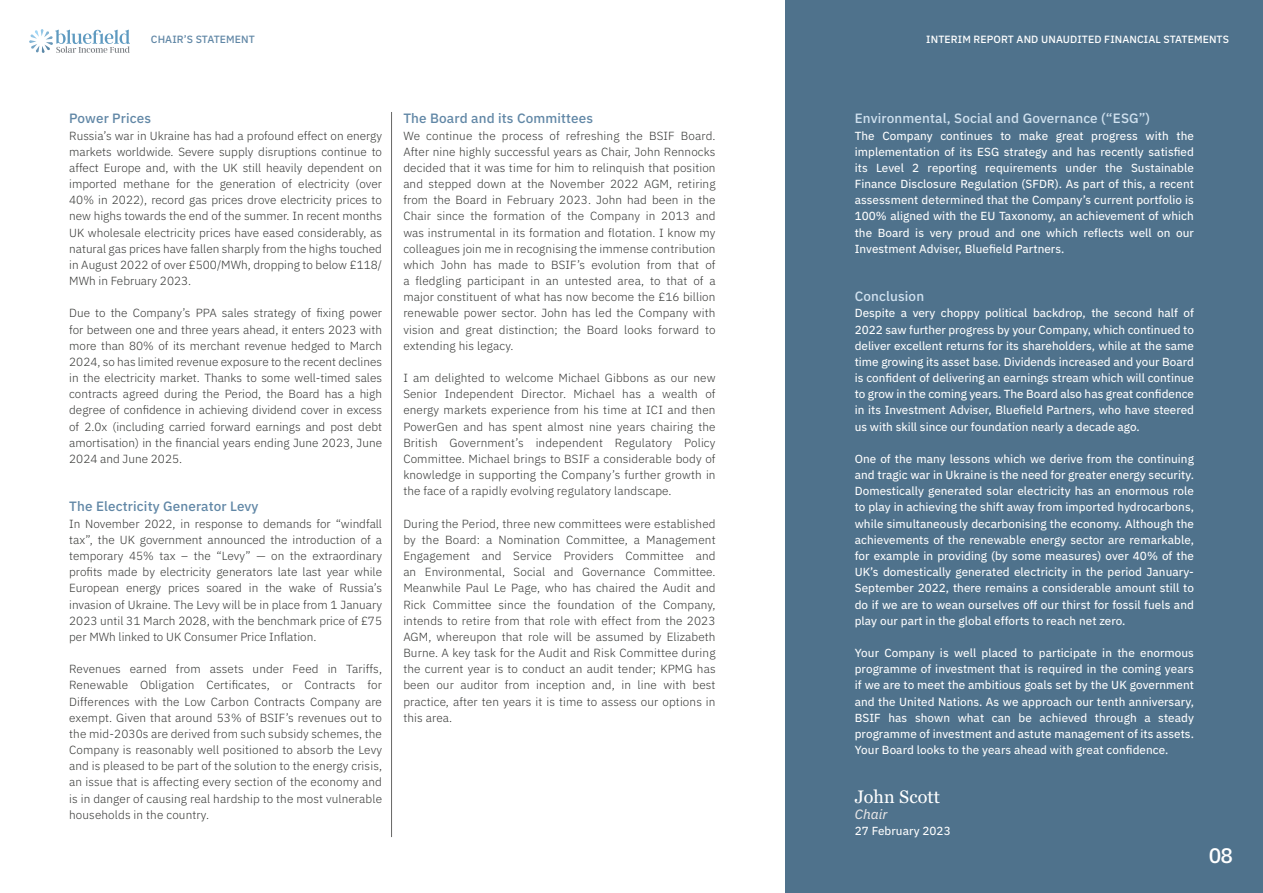
<style>
.page{position:relative;width:1263px;height:893px;background:#fff}
.page>*{position:absolute;margin:0;border:0;box-sizing:border-box;transform-origin:0 0}
.t1{font:500 21px "IBM Plex Sans";color:#fff}
.t2{font:18px "Georgia Pro";letter-spacing:.005em;color:#fff}
.t3{font:500 13.5px "IBM Plex Sans";letter-spacing:.01em;color:#6187a6}
.t4{font:500 13.5px "IBM Plex Sans";letter-spacing:.01em;color:#d0e1ef}
.t5{font:italic 13.5px "IBM Plex Sans Text";letter-spacing:.005em;color:#e5e4e5}
.t6{font:300 11.7px/16.2px "IBM Plex Sans";letter-spacing:.005em;color:#353634;text-align:justify}
.t7{font:11.7px/16.2px "IBM Plex Sans Text";letter-spacing:.005em;color:#fff;text-align:justify}
.t8{font:500 10.5px "IBM Plex Sans";letter-spacing:.01em;color:#fff}
.t9{font:500 10.5px "IBM Plex Sans";letter-spacing:.01em;color:#6187a6}
</style>
<div class="page">
<div style="left:785px;top:0;width:478px;height:893px;background:#4f728c"></div>
<hr style="left:391px;top:112px;width:1px;height:725px;background:#666665">
<svg style="left:29px;top:29px;width:101px;height:24px"></svg>
<p class="t9" style="left:151px;top:31px;width:105px">CHAIR’S STATEMENT</p>
<p class="t8" style="left:926px;top:31px;width:304px">INTERIM REPORT AND UNAUDITED FINANCIAL STATEMENTS</p>
<p class="t3" style="left:69px;top:108px;width:83px">Power Prices</p>
<p class="t6" style="left:69px;top:126px;width:314px">Russia’s war in Ukraine has had a profound effect on energy markets worldwide. Severe supply disruptions continue to affect Europe and, with the UK still heavily dependent on imported methane for the generation of electricity (over 40% in 2022), record gas prices drove electricity prices to new highs towards the end of the summer. In recent months UK wholesale electricity prices have eased considerably, as natural gas prices have fallen sharply from the highs touched in August 2022 of over £500/MWh, dropping to below £118/ MWh in February 2023.</p>
<p class="t6" style="left:69px;top:304px;width:314px">Due to the Company’s PPA sales strategy of fixing power for between one and three years ahead, it enters 2023 with more than 80% of its merchant revenue hedged to March 2024, so has limited revenue exposure to the recent declines in the electricity market. Thanks to some well-timed sales contracts agreed during the Period, the Board has a high degree of confidence in achieving dividend cover in excess of 2.0x (including carried forward earnings and post debt amortisation) in the financial years ending June 2023, June 2024 and June 2025.</p>
<p class="t3" style="left:69px;top:496px;width:191px">The Electricity Generator Levy</p>
<p class="t6" style="left:69px;top:514px;width:314px">In November 2022, in response to demands for “windfall tax”, the UK government announced the introduction of a temporary 45% tax – the “Levy” — on the extraordinary profits made by electricity generators late last year while European energy prices soared in the wake of Russia’s invasion of Ukraine. The Levy will be in place from 1 January 2023 until 31 March 2028, with the benchmark price of £75 per MWh linked to UK Consumer Price Inflation.</p>
<p class="t6" style="left:69px;top:660px;width:314px">Revenues earned from assets under Feed in Tariffs, Renewable Obligation Certificates, or Contracts for Differences with the Low Carbon Contracts Company are exempt. Given that around 53% of BSIF’s revenues out to the mid-2030s are derived from such subsidy schemes, the Company is reasonably well positioned to absorb the Levy and is pleased to be part of the solution to the energy crisis, an issue that is affecting every section of the economy and is in danger of causing real hardship to the most vulnerable households in the country.</p>
<p class="t3" style="left:403px;top:108px;width:191px">The Board and its Committees</p>
<p class="t6" style="left:403px;top:126px;width:314px">We continue the process of refreshing the BSIF Board.<br>After nine highly successful years as Chair, John Rennocks decided that it was time for him to relinquish that position and stepped down at the November 2022 AGM, retiring from the Board in February 2023. John had been in the Chair since the formation of the Company in 2013 and was instrumental in its formation and flotation. I know my colleagues join me in recognising the immense contribution which John has made to BSIF’s evolution from that of a fledgling participant in an untested area, to that of a major constituent of what has now become the £16 billion renewable power sector. John has led the Company with vision and great distinction; the Board looks forward to extending his legacy.</p>
<p class="t6" style="left:403px;top:369px;width:314px">I am delighted to welcome Michael Gibbons as our new Senior Independent Director. Michael has a wealth of energy markets experience from his time at ICI and then PowerGen and has spent almost nine years chairing the British Government’s independent Regulatory Policy Committee. Michael brings to BSIF a considerable body of knowledge in supporting the Company’s further growth in the face of a rapidly evolving regulatory landscape.</p>
<p class="t6" style="left:403px;top:514px;width:314px">During the Period, three new committees were established by the Board: a Nomination Committee, a Management Engagement and Service Providers Committee and an Environmental, Social and Governance Committee.<br>Meanwhile Paul Le Page, who has chaired the Audit and Rick Committee since the foundation of the Company, intends to retire from that role with effect from the 2023<br>AGM, whereupon that role will be assumed by Elizabeth Burne. A key task for the Audit and Risk Committee during the current year is to conduct an audit tender; KPMG has been our auditor from inception and, in line with best practice, after ten years it is time to assess our options in this area.</p>
<p class="t4" style="left:855px;top:108px;width:297px">Environmental, Social and Governance (“ESG”)</p>
<p class="t7" style="left:855px;top:126px;width:341px">The Company continues to make great progress with the implementation of its ESG strategy and has recently satisfied its Level 2 reporting requirements under the Sustainable Finance Disclosure Regulation (SFDR). As part of this, a recent assessment determined that the Company’s current portfolio is 100% aligned with the EU Taxonomy, an achievement of which the Board is very proud and one which reflects well on our Investment Adviser, Bluefield Partners.</p>
<p class="t4" style="left:855px;top:286px;width:71px">Conclusion</p>
<p class="t7" style="left:855px;top:304px;width:341px">Despite a very choppy political backdrop, the second half of 2022 saw further progress by your Company, which continued to deliver excellent returns for its shareholders, while at the same time growing its asset base. Dividends increased and your Board is confident of delivering an earnings stream which will continue to grow in the coming years. The Board also has great confidence in its Investment Adviser, Bluefield Partners, who have steered us with skill since our foundation nearly a decade ago.</p>
<p class="t7" style="left:855px;top:450px;width:341px">One of the many lessons which we derive from the continuing and tragic war in Ukraine is the need for greater energy security.<br>Domestically generated solar electricity has an enormous role to play in achieving the shift away from imported hydrocarbons, while simultaneously decarbonising the economy. Although the achievements of the renewable energy sector are remarkable, for example in providing (by some measures) over 40% of the UK’s domestically generated electricity in the period January-September 2022, there remains a considerable amount still to do if we are to wean ourselves off our thirst for fossil fuels and play our part in the global efforts to reach net zero.</p>
<p class="t7" style="left:855px;top:644px;width:341px">Your Company is well placed to participate in the enormous programme of investment that is required in the coming years if we are to meet the ambitious goals set by the UK government and the United Nations. As we approach our tenth anniversary, BSIF has shown what can be achieved through a steady programme of investment and astute management of its assets.<br>Your Board looks to the years ahead with great confidence.</p>
<p class="t2" style="left:855px;top:786px;width:87px">John Scott</p>
<p class="t5" style="left:855px;top:803px;width:34px">Chair</p>
<p class="t7" style="left:855px;top:822px;width:97px">27 February 2023</p>
<p class="t1" style="left:1209px;top:839px;width:26px">08</p>
</div>
